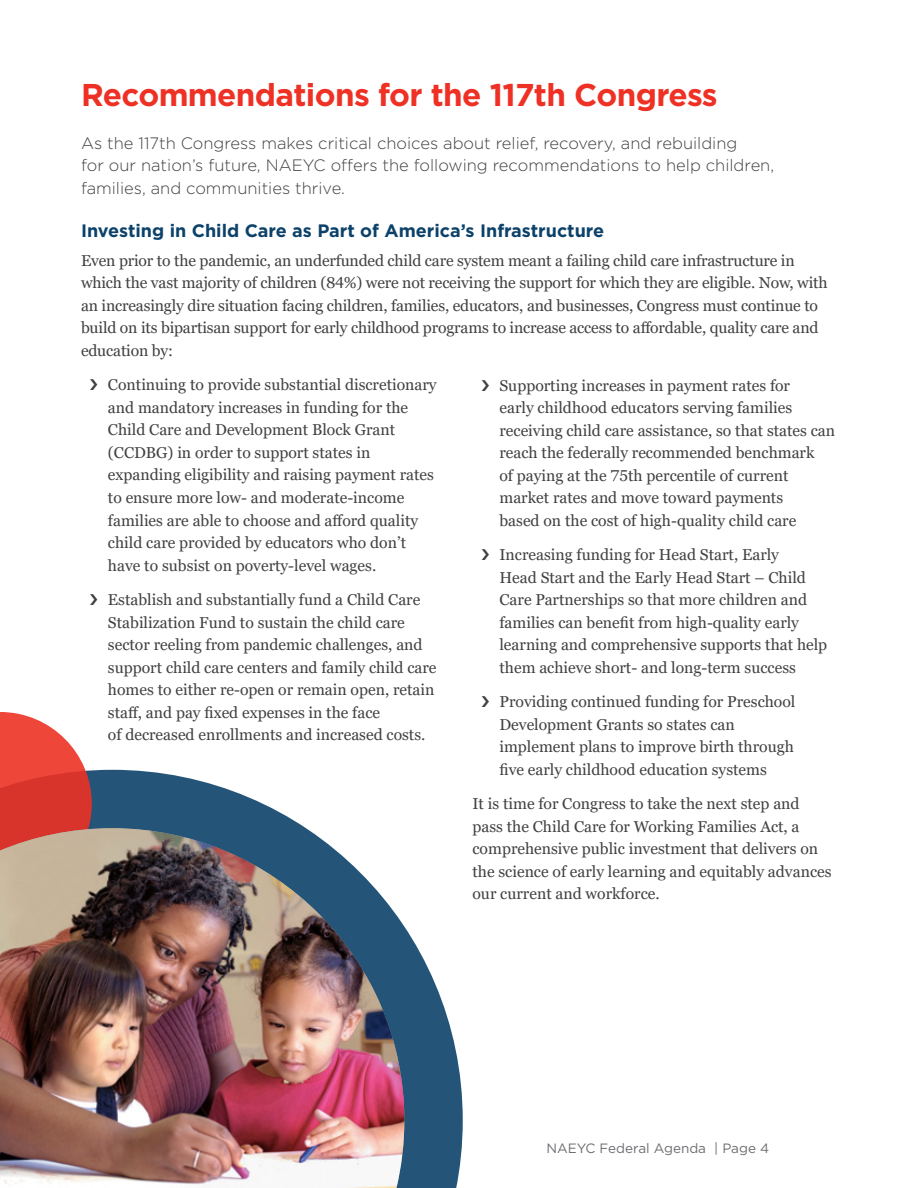
<style>
.page{position:relative;width:918px;height:1188px;background:#fff}
.page>*{position:absolute;margin:0;border:0;box-sizing:border-box;transform-origin:0 0}
.t1{font:700 31.5px "Gotham";letter-spacing:-.02em;color:#ee3124}
.t2{font:700 18px "Gotham";color:#0c426a}
.t3{font:300 16.5px/22.5px "Gotham";color:#414042}
.t4{font:15.75px/22.5px "Georgia Pro";color:#414042}
.t5{font:13.5px "Gotham";color:#6d6e71}
</style>
<div class="page">
<svg style="left:92px;top:770px;width:371px;height:418px"></svg>
<svg style="left:0;top:712px;width:92px;height:116px"></svg>
<img style="left:0;top:828px;width:404px;height:360px">
<h1 class="t1" style="left:81px;top:74px;width:638px">Recommendations for the 117th Congress</h1>
<p class="t3" style="left:81px;top:131px;width:695px">As the 117th Congress makes critical choices about relief, recovery, and rebuilding<br>for our nation’s future, NAEYC offers the following recommendations to help children, families, and communities thrive.</p>
<p class="t2" style="left:81px;top:219px;width:525px">Investing in Child Care as Part of America’s Infrastructure</p>
<p class="t4" style="left:81px;top:250px;width:748px">Even prior to the pandemic, an underfunded child care system meant a failing child care infrastructure in which the vast majority of children (84%) were not receiving the support for which they are eligible. Now, with an increasingly dire situation facing children, families, educators, and businesses, Congress must continue to build on its bipartisan support for early childhood programs to increase access to affordable, quality care and education by:</p>
<p class="t4" style="left:108px;top:374px;width:330px">Continuing to provide substantial discretionary and mandatory increases in funding for the Child Care and Development Block Grant (CCDBG) in order to support states in expanding eligibility and raising payment rates to ensure more low- and moderate-income families are able to choose and afford quality child care provided by educators who don’t have to subsist on poverty-level wages.</p>
<p class="t4" style="left:108px;top:589px;width:330px">Establish and substantially fund a Child Care Stabilization Fund to sustain the child care sector reeling from pandemic challenges, and support child care centers and family child care homes to either re-open or remain open, retain staff, and pay fixed expenses in the face<br>of decreased enrollments and increased costs.</p>
<p class="t4" style="left:499px;top:374px;width:337px">Supporting increases in payment rates for<br>early childhood educators serving families receiving child care assistance, so that states can reach the federally recommended benchmark<br>of paying at the 75th percentile of current market rates and move toward payments<br>based on the cost of high-quality child care</p>
<p class="t4" style="left:499px;top:544px;width:329px">Increasing funding for Head Start, Early<br>Head Start and the Early Head Start – Child Care Partnerships so that more children and families can benefit from high-quality early learning and comprehensive supports that help them achieve short- and long-term success</p>
<p class="t4" style="left:499px;top:691px;width:297px">Providing continued funding for Preschool Development Grants so states can implement plans to improve birth through five early childhood education systems</p>
<p class="t4" style="left:472px;top:793px;width:361px">It is time for Congress to take the next step and pass the Child Care for Working Families Act, a comprehensive public investment that delivers on the science of early learning and equitably advances our current and workforce.</p>
<p class="t5" style="left:546px;top:1139px;width:224px">NAEYC Federal Agenda | Page 4</p>
</div>
